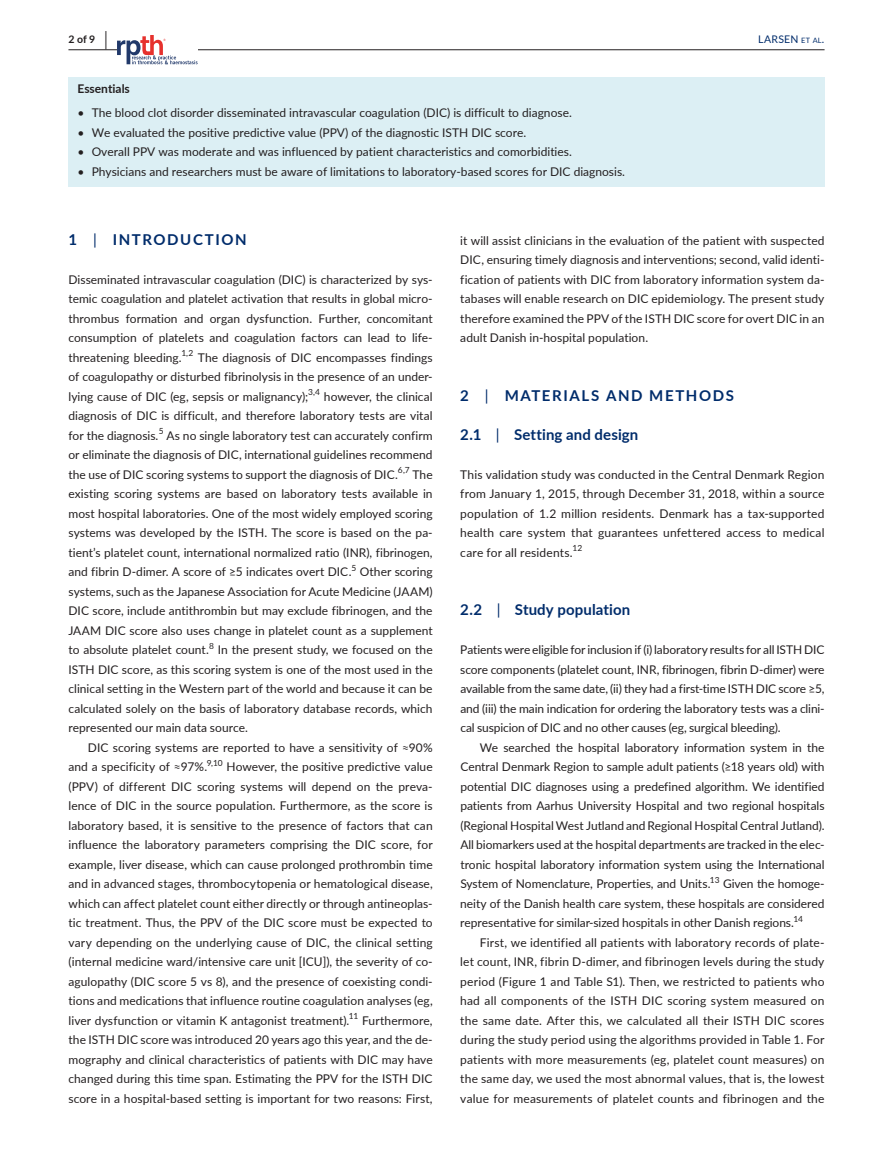
<style>
.page{position:relative;width:893px;height:1174px;background:#fff}
.page>*{position:absolute;margin:0;border:0;box-sizing:border-box;transform-origin:0 0}
.t1{font:700 15px "Lato";letter-spacing:.11em;color:#002c6b}
.t2{font:700 15px "Lato";letter-spacing:.005em;color:#002c6b}
.t3{font:700 15px "Lato";letter-spacing:.01em;color:#002c6b}
.t4{font:700 15px "Lato";letter-spacing:.105em;color:#002c6b}
.t5{font:12px/19.5px "Lato";color:#231f20;text-align:justify}
.t6{font:700 12px "Lato";color:#231f20}
.t7{font:10.5px "Lato";letter-spacing:.025em;color:#002c6b}
.t8{font:700 10.5px "Lato";color:#231f20}
.t9{font:8.4px "Lato";color:#231f20}
.s1{font-size:19.5px}
.s2{font-size:7.35px}
.s3{font-weight:400}
</style>
<div class="page">
<hr style="left:68px;top:49px;width:756px;height:1px;background:#231f20">
<svg style="left:117px;top:35px;width:81px;height:29px"></svg>
<div style="left:68px;top:77px;width:756px;height:28px;background:#dceff4"></div>
<div style="left:68px;top:98px;width:756px;height:31px;background:#dceff4"></div>
<div style="left:68px;top:117px;width:756px;height:31px;background:#dceff4"></div>
<div style="left:68px;top:137px;width:756px;height:31px;background:#dceff4"></div>
<div style="left:68px;top:156px;width:756px;height:31px;background:#dceff4"></div>
<p class="t8" style="left:68px;top:31px;width:40px">2 of 9 <span class="s1">|</span></p>
<p class="t7" style="left:758px;top:31px;width:68px">LARSEN <span class="s2">et al</span>.</p>
<p class="t6" style="left:77px;top:80px;width:54px">Essentials</p>
<p class="t5" style="left:77px;top:103px;width:496px">• The blood clot disorder disseminated intravascular coagulation (DIC) is difficult to diagnose.</p>
<p class="t5" style="left:77px;top:122px;width:450px">• We evaluated the positive predictive value (PPV) of the diagnostic ISTH DIC score.</p>
<p class="t5" style="left:77px;top:142px;width:496px">• Overall PPV was moderate and was influenced by patient characteristics and comorbidities.</p>
<p class="t5" style="left:77px;top:161px;width:549px">• Physicians and researchers must be aware of limitations to laboratory-based scores for DIC diagnosis.</p>
<p class="t4" style="left:68px;top:228px;width:180px">1 <span class="s3">|</span> INTRODUCTION</p>
<p class="t5" style="left:68px;top:269px;width:366px">Disseminated intravascular coagulation (DIC) is characterized by sys&shy;temic coagulation and platelet activation that results in global micro&shy;thrombus formation and organ dysfunction. Further, concomitant consumption of platelets and coagulation factors can lead to life&shy;threatening bleeding.</p>
<p class="t9" style="left:181px;top:347px;width:14px">1,2</p>
<p class="t5" style="left:68px;top:347px;width:366px;text-indent:129px">The diagnosis of DIC encompasses findings of coagulopathy or disturbed fibrinolysis in the presence of an under&shy;lying cause of DIC (eg, sepsis or malignancy);</p>
<p class="t9" style="left:308px;top:386px;width:13px">3,4</p>
<p class="t5" style="left:68px;top:386px;width:366px;text-indent:256px">however, the clinical diagnosis of DIC is difficult, and therefore laboratory tests are vital for the diagnosis.</p>
<p class="t9" style="left:159px;top:425px;width:6px">5</p>
<p class="t5" style="left:68px;top:425px;width:366px;text-indent:98px">As no single laboratory test can accurately confirm or eliminate the diagnosis of DIC, international guidelines recommend the use of DIC scoring systems to support the diagnosis of DIC.</p>
<p class="t9" style="left:398px;top:464px;width:13px">6,7</p>
<p class="t5" style="left:68px;top:464px;width:366px;text-indent:344px">The existing scoring systems are based on laboratory tests available in most hospital laboratories. One of the most widely employed scoring systems was developed by the ISTH. The score is based on the pa&shy;tient’s platelet count, international normalized ratio (INR), fibrinogen, and fibrin D-dimer. A score of ≥5 indicates overt DIC.</p>
<p class="t9" style="left:352px;top:562px;width:6px">5</p>
<p class="t5" style="left:68px;top:561px;width:366px;text-indent:291px">Other scoring systems, such as the Japanese Association for Acute Medicine (JAAM)<br>DIC score, include antithrombin but may exclude fibrinogen, and the JAAM DIC score also uses change in platelet count as a supplement to absolute platelet count.</p>
<p class="t9" style="left:209px;top:640px;width:6px">8</p>
<p class="t5" style="left:68px;top:639px;width:366px;text-indent:149px">In the present study, we focused on the ISTH DIC score, as this scoring system is one of the most used in the clinical setting in the Western part of the world and because it can be calculated solely on the basis of laboratory database records, which represented our main data source.</p>
<p class="t5" style="left:68px;top:737px;width:366px;text-indent:19px">DIC scoring systems are reported to have a sensitivity of ≈90% and a specificity of ≈97%.</p>
<p class="t9" style="left:207px;top:757px;width:17px">9,10</p>
<p class="t5" style="left:68px;top:756px;width:366px;text-indent:158px">However, the positive predictive value (PPV) of different DIC scoring systems will depend on the preva&shy;lence of DIC in the source population. Furthermore, as the score is laboratory based, it is sensitive to the presence of factors that can influence the laboratory parameters comprising the DIC score, for example, liver disease, which can cause prolonged prothrombin time and in advanced stages, thrombocytopenia or hematological disease, which can affect platelet count either directly or through antineoplas&shy;tic treatment. Thus, the PPV of the DIC score must be expected to vary depending on the underlying cause of DIC, the clinical setting (internal medicine ward/intensive care unit [ICU]), the severity of co&shy;agulopathy (DIC score 5 vs 8), and the presence of coexisting condi&shy;tions and medications that influence routine coagulation analyses (eg, liver dysfunction or vitamin K antagonist treatment).<sup>11</sup> Furthermore, the ISTH DIC score was introduced 20 years ago this year, and the de&shy;mography and clinical characteristics of patients with DIC may have changed during this time span. Estimating the PPV for the ISTH DIC score in a hospital-based setting is important for two reasons: First,</p>
<p class="t5" style="left:460px;top:230px;width:366px">it will assist clinicians in the evaluation of the patient with suspected DIC, ensuring timely diagnosis and interventions; second, valid identi&shy;fication of patients with DIC from laboratory information system da&shy;tabases will enable research on DIC epidemiology. The present study therefore examined the PPV of the ISTH DIC score for overt DIC in an adult Danish in-hospital population.</p>
<p class="t1" style="left:460px;top:384px;width:275px">2 <span class="s3">|</span> MATERIALS AND METHODS</p>
<p class="t2" style="left:460px;top:423px;width:180px">2.1 <span class="s3">|</span> Setting and design</p>
<p class="t5" style="left:460px;top:464px;width:366px">This validation study was conducted in the Central Denmark Region from January 1, 2015, through December 31, 2018, within a source population of 1.2 million residents. Denmark has a tax-supported health care system that guarantees unfettered access to medical care for all residents.</p>
<p class="t9" style="left:572px;top:542px;width:11px">12</p>
<p class="t3" style="left:460px;top:599px;width:171px">2.2 <span class="s3">|</span> Study population</p>
<p class="t5" style="left:460px;top:639px;width:366px">Patients were eligible for inclusion if (i) laboratory results for all ISTH DIC score components (platelet count, INR, fibrinogen, fibrin D-dimer) were available from the same date, (ii) they had a first-time ISTH DIC score ≥5, and (iii) the main indication for ordering the laboratory tests was a clini&shy;cal suspicion of DIC and no other causes (eg, surgical bleeding).</p>
<p class="t5" style="left:460px;top:737px;width:366px;text-indent:20px">We searched the hospital laboratory information system in the Central Denmark Region to sample adult patients (≥18 years old) with potential DIC diagnoses using a predefined algorithm. We identified patients from Aarhus University Hospital and two regional hospitals (Regional Hospital West Jutland and Regional Hospital Central Jutland).<br>All biomarkers used at the hospital departments are tracked in the elec&shy;tronic hospital laboratory information system using the International System of Nomenclature, Properties, and Units.<sup>13</sup> Given the homoge&shy;neity of the Danish health care system, these hospitals are considered representative for similar-sized hospitals in other Danish regions.</p>
<p class="t9" style="left:793px;top:913px;width:11px">14</p>
<p class="t5" style="left:460px;top:932px;width:366px;text-indent:20px">First, we identified all patients with laboratory records of plate&shy;let count, INR, fibrin D-dimer, and fibrinogen levels during the study period (Figure 1 and Table S1). Then, we restricted to patients who had all components of the ISTH DIC scoring system measured on the same date. After this, we calculated all their ISTH DIC scores during the study period using the algorithms provided in Table 1. For patients with more measurements (eg, platelet count measures) on the same day, we used the most abnormal values, that is, the lowest value for measurements of platelet counts and fibrinogen and the</p>
</div>
